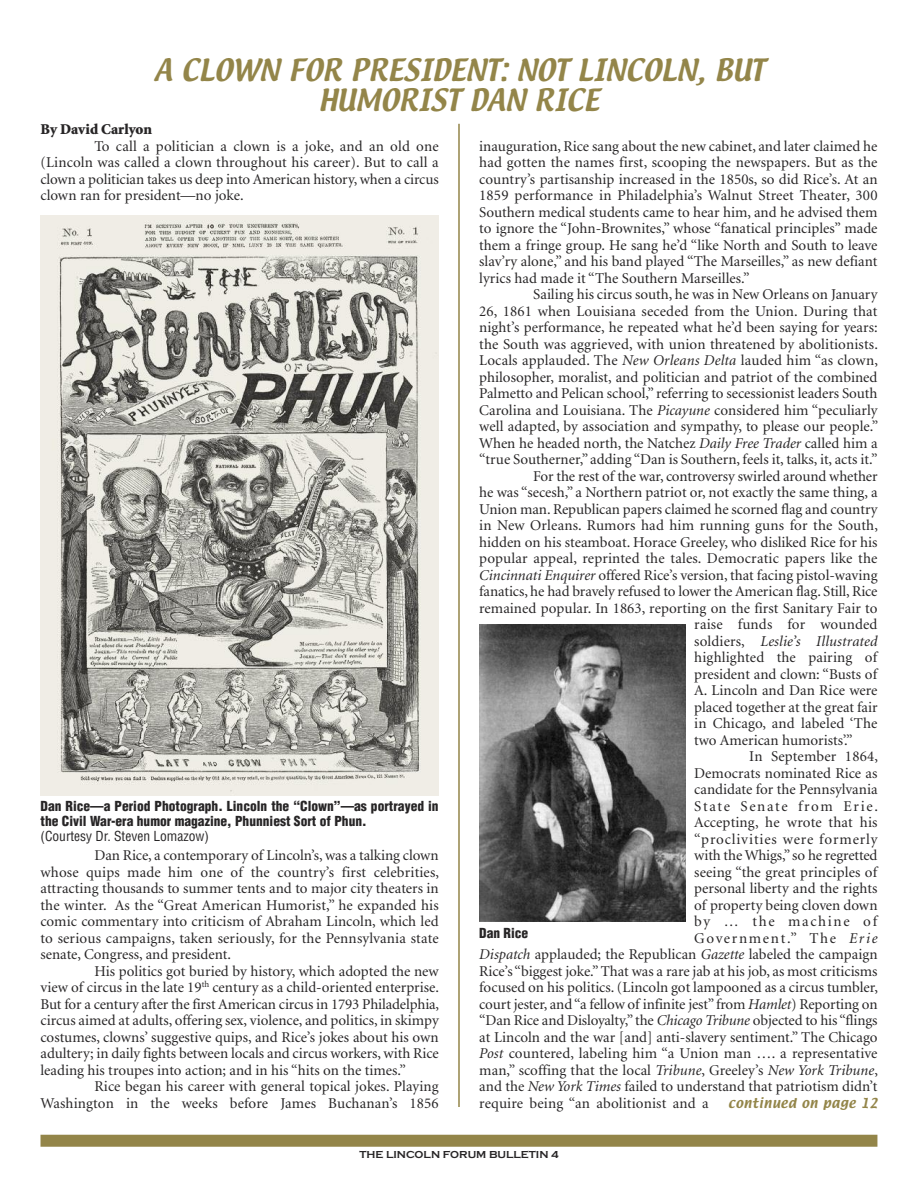
<style>
.page{position:relative;width:918px;height:1188px;background:#fff}
.page>*{position:absolute;margin:0;border:0;box-sizing:border-box;transform-origin:0 0}
.t1{font:27px/30px "Textile";color:#938549;text-align:center}
.t2{font:15px/16.5px "Minion";color:#272526;text-align:justify}
.t3{font:15px "Minion";letter-spacing:.11em;color:#272526}
.t4{font:italic 15px "Minion";letter-spacing:.01em;color:#272526}
.t5{font:15px "Minion";letter-spacing:.055em;color:#272526}
.t6{font:900 15px "Minion";color:#272526}
.t7{font:900 condensed 13.5px/15px "Helvetica";color:#272526}
.t8{font:condensed 13.5px "Helvetica";color:#272526}
.t9{font:12px "Textile";letter-spacing:.05em;color:#938549}
.t10{font:700 10.5px "Copperplate Gothic";color:#272526}
.s1{font-style:italic}
.s2{font-style:normal}
</style>
<div class="page">
<div style="left:41px;top:1135px;width:836px;height:12px;background:#938549"></div>
<hr style="left:458px;top:124px;width:2px;height:983px;background:#938549">
<img style="left:40px;top:215px;width:399px;height:581px">
<img style="left:479px;top:625px;width:206px;height:297px">
<h1 class="t1" style="left:154px;top:57px;width:611px">A CLOWN FOR PRESIDENT: NOT LINCOLN, BUT<br>HUMORIST DAN RICE</h1>
<p class="t6" style="left:40px;top:124px;width:113px">By David Carlyon</p>
<p class="t2" style="left:40px;top:139px;width:400px;text-indent:54px">To call a politician a clown is a joke, and an old one (Lincoln was called a clown throughout his career). But to call a clown a politician takes us deep into American history, when a circus clown ran for president—no joke.</p>
<p class="t2" style="left:479px;top:139px;width:400px">inauguration, Rice sang about the new cabinet, and later claimed he had gotten the names first, scooping the newspapers. But as the country’s partisanship increased in the 1850s, so did Rice’s. At an 1859 performance in Philadelphia’s Walnut Street Theater, 300<br>Southern medical students came to hear him, and he advised them to ignore the “John-Brownites,” whose “fanatical principles” made them a fringe group. He sang he’d “like North and South to leave slav’ry alone,” and his band played “The Marseilles,” as new defiant lyrics had made it “The Southern Marseilles.”</p>
<p class="t2" style="left:533px;top:287px;width:346px">Sailing his circus south, he was in New Orleans on January</p>
<p class="t2" style="left:479px;top:304px;width:400px">26, 1861 when Louisiana seceded from the Union. During that</p>
<p class="t2" style="left:479px;top:320px;width:400px">night’s performance, he repeated what he’d been saying for years:</p>
<p class="t2" style="left:479px;top:337px;width:400px">the South was aggrieved, with union threatened by abolitionists.</p>
<p class="t2" style="left:479px;top:353px;width:400px">Locals applauded. The <span class="s1">New Orleans Delta</span> lauded him “as clown,</p>
<p class="t2" style="left:479px;top:370px;width:400px">philosopher, moralist, and politician and patriot of the combined</p>
<p class="t2" style="left:479px;top:386px;width:400px">Palmetto and Pelican school,” referring to secessionist leaders South</p>
<p class="t2" style="left:479px;top:403px;width:400px">Carolina and Louisiana. The <span class="s1">Picayune</span> considered him “peculiarly</p>
<p class="t2" style="left:479px;top:419px;width:401px">well adapted, by association and sympathy, to please our people.”</p>
<p class="t2" style="left:479px;top:436px;width:400px">When he headed north, the Natchez <span class="s1">Daily Free Trader</span> called him a</p>
<p class="t2" style="left:479px;top:452px;width:400px">“true Southerner,” adding “Dan is Southern, feels it, talks, it, acts it.”</p>
<p class="t2" style="left:533px;top:469px;width:346px">For the rest of the war, controversy swirled around whether</p>
<p class="t2" style="left:479px;top:485px;width:400px">he was “secesh,” a Northern patriot or, not exactly the same thing, a</p>
<p class="t2" style="left:479px;top:502px;width:400px">Union man. Republican papers claimed he scorned flag and country</p>
<p class="t2" style="left:479px;top:518px;width:400px">in New Orleans. Rumors had him running guns for the South,</p>
<p class="t2" style="left:479px;top:535px;width:400px">hidden on his steamboat. Horace Greeley, who disliked Rice for his</p>
<p class="t2" style="left:479px;top:551px;width:400px">popular appeal, reprinted the tales. Democratic papers like the</p>
<p class="t2" style="left:479px;top:568px;width:400px"><span class="s1">Cincinnati Enquirer</span> offered Rice’s version, that facing pistol-waving</p>
<p class="t2" style="left:479px;top:584px;width:400px">fanatics, he had bravely refused to lower the American flag. Still, Rice</p>
<p class="t2" style="left:479px;top:601px;width:400px">remained popular. In 1863, reporting on the first Sanitary Fair to</p>
<p class="t2" style="left:694px;top:617px;width:185px">raise funds for wounded</p>
<p class="t4" style="left:694px;top:635px;width:185px"><span class="s2">soldiers,</span> Leslie’s Illustrated</p>
<p class="t2" style="left:694px;top:650px;width:184px">highlighted the pairing of</p>
<p class="t2" style="left:694px;top:667px;width:184px">president and clown: “Busts of</p>
<p class="t2" style="left:694px;top:683px;width:185px">A. Lincoln and Dan Rice were</p>
<p class="t2" style="left:694px;top:700px;width:185px">placed together at the great fair</p>
<p class="t2" style="left:694px;top:716px;width:185px">in Chicago, and labeled ‘The</p>
<p class="t2" style="left:694px;top:733px;width:160px">two American humorists’.”</p>
<p class="t2" style="left:749px;top:749px;width:130px">In September 1864,</p>
<p class="t2" style="left:694px;top:766px;width:185px">Democrats nominated Rice as</p>
<p class="t2" style="left:694px;top:782px;width:185px">candidate for the Pennsylvania</p>
<p class="t3" style="left:694px;top:800px;width:185px">State Senate from Erie.</p>
<p class="t2" style="left:694px;top:815px;width:185px">Accepting, he wrote that his</p>
<p class="t5" style="left:694px;top:833px;width:185px">“proclivities were formerly</p>
<p class="t2" style="left:694px;top:848px;width:185px">with the Whigs,” so he regretted</p>
<p class="t2" style="left:694px;top:865px;width:184px">seeing “the great principles of</p>
<p class="t2" style="left:694px;top:881px;width:185px">personal liberty and the rights</p>
<p class="t2" style="left:694px;top:898px;width:185px">of property being cloven down</p>
<p class="t3" style="left:694px;top:915px;width:184px">by … the machine of</p>
<p class="t3" style="left:694px;top:932px;width:185px">Government.” The <span class="s1">Erie</span></p>
<p class="t2" style="left:479px;top:947px;width:400px"><span class="s1">Dispatch</span> applauded; the Republican <span class="s1">Gazette</span> labeled the campaign</p>
<p class="t2" style="left:479px;top:964px;width:400px">Rice’s “biggest joke.”That was a rare jab at his job, as most criticisms</p>
<p class="t2" style="left:479px;top:980px;width:400px">focused on his politics. (Lincoln got lampooned as a circus tumbler,</p>
<p class="t2" style="left:479px;top:997px;width:400px">court jester, and“a fellow of infinite jest” from <span class="s1">Hamlet</span>) Reporting on</p>
<p class="t2" style="left:479px;top:1013px;width:400px">“Dan Rice and Disloyalty,” the <span class="s1">Chicago Tribune</span> objected to his “flings</p>
<p class="t2" style="left:479px;top:1030px;width:400px">at Lincoln and the war [and] anti-slavery sentiment.” The Chicago</p>
<p class="t2" style="left:479px;top:1046px;width:400px"><span class="s1">Post</span> countered, labeling him “a Union man …. a representative</p>
<p class="t2" style="left:479px;top:1063px;width:400px">man,” scoffing that the local <span class="s1">Tribune</span>, Greeley’s <span class="s1">New York Tribune</span>,</p>
<p class="t2" style="left:479px;top:1079px;width:400px">and the <span class="s1">New York Times</span> failed to understand that patriotism didn’t</p>
<p class="t2" style="left:479px;top:1096px;width:231px">require being “an abolitionist and a</p>
<p class="t10" style="left:359px;top:1148px;width:201px">THE LINCOLN FORUM BULLETIN 4</p>
<p class="t7" style="left:41px;top:799px;width:400px">Dan Rice—a Period Photograph. Lincoln the “Clown”—as portrayed in the Civil War-era humor magazine, Phunniest Sort of Phun.</p>
<p class="t8" style="left:41px;top:828px;width:170px">(Courtesy Dr. Steven Lomazow)</p>
<p class="t2" style="left:40px;top:849px;width:400px;text-indent:54px">Dan Rice, a contemporary of Lincoln’s, was a talking clown whose quips made him one of the country’s first celebrities, attracting thousands to summer tents and to major city theaters in the winter. As the “Great American Humorist,” he expanded his comic commentary into criticism of Abraham Lincoln, which led to serious campaigns, taken seriously, for the Pennsylvania state senate, Congress, and president.</p>
<p class="t2" style="left:40px;top:964px;width:400px;text-indent:54px">His politics got buried by history, which adopted the new view of circus in the late 19<sup>th</sup> century as a child-oriented enterprise.<br>But for a century after the first American circus in 1793 Philadelphia, circus aimed at adults, offering sex, violence, and politics, in skimpy costumes, clowns’ suggestive quips, and Rice’s jokes about his own adultery; in daily fights between locals and circus workers, with Rice leading his troupes into action; and in his “hits on the times.”</p>
<p class="t2" style="left:41px;top:1080px;width:400px;text-align:right">Rice began his career with general topical jokes. Playing<br>Washington in the weeks before James Buchanan’s 1856</p>
<p class="t7" style="left:479px;top:926px;width:51px">Dan Rice</p>
<p class="t9" style="left:728px;top:1097px;width:151px">continued on page 12</p>
</div>
